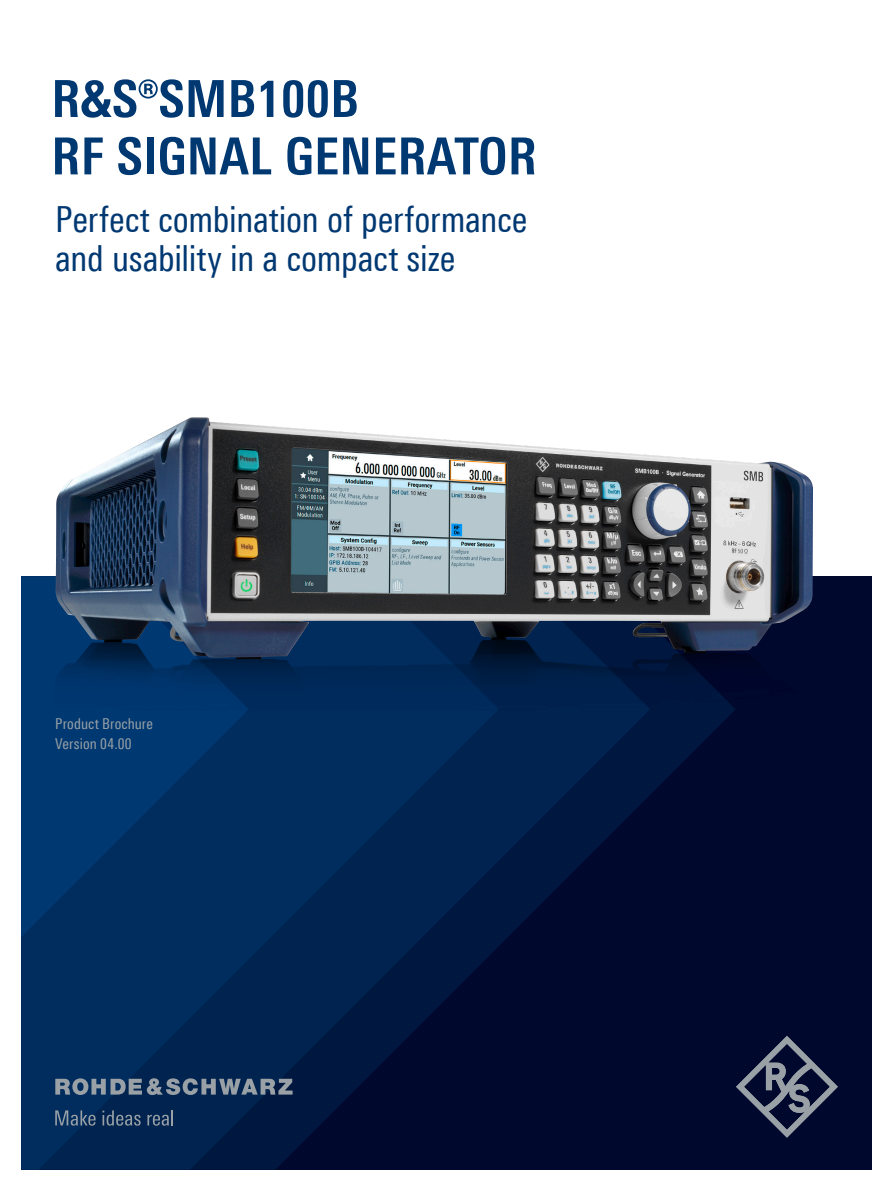
<style>
.page{position:relative;width:893px;height:1191px;background:#fff}
.page>*{position:absolute;margin:0;border:0;box-sizing:border-box;transform-origin:0 0}
.Seiten_Headline_34Pt_blau_Titel{font:700 condensed 51px/57.4px "Linotype Universfor RS";letter-spacing:.01em;color:#003872}
.Subheadline_24_Pt{font:condensed 36px/39.6px "Linotype Universfor RS";letter-spacing:-.01em;color:#003872}
.t1{font:condensed 15px/19.2px "Linotype Universfor RS";letter-spacing:.01em;color:#99a1a6}
</style>
<div class="page">
<div style="left:21px;top:576px;width:851px;height:593px;background:#00082d"></div>
<svg style="left:499px;top:787px;width:151px;height:158px"></svg>
<svg style="left:21px;top:787px;width:478px;height:382px"></svg>
<svg style="left:21px;top:576px;width:228px;height:361px;fill:#002c5e"></svg>
<svg style="left:736px;top:1036px;width:102px;height:101px"></svg>
<svg style="left:55px;top:1078px;width:238px;height:17px"></svg>
<svg style="left:55px;top:1110px;width:41px;height:15px"></svg>
<svg style="left:102px;top:1110px;width:39px;height:15px"></svg>
<svg style="left:147px;top:1110px;width:26px;height:15px"></svg>
<img style="left:54px;top:635px;width:697px;height:152px">
<img style="left:56px;top:417px;width:757px;height:241px">
<p class="Seiten_Headline_34Pt_blau_Titel" style="left:51px;top:70px;width:487px">R&amp;S®SMB100B<br>RF SIGNAL GENERATOR</p>
<p class="Subheadline_24_Pt" style="left:55px;top:199px;width:474px">Perfect combination of performance and usability in a compact size</p>
<p class="t1" style="left:55px;top:714px;width:99px">Product Brochure<br>Version 04.00</p>
</div>
